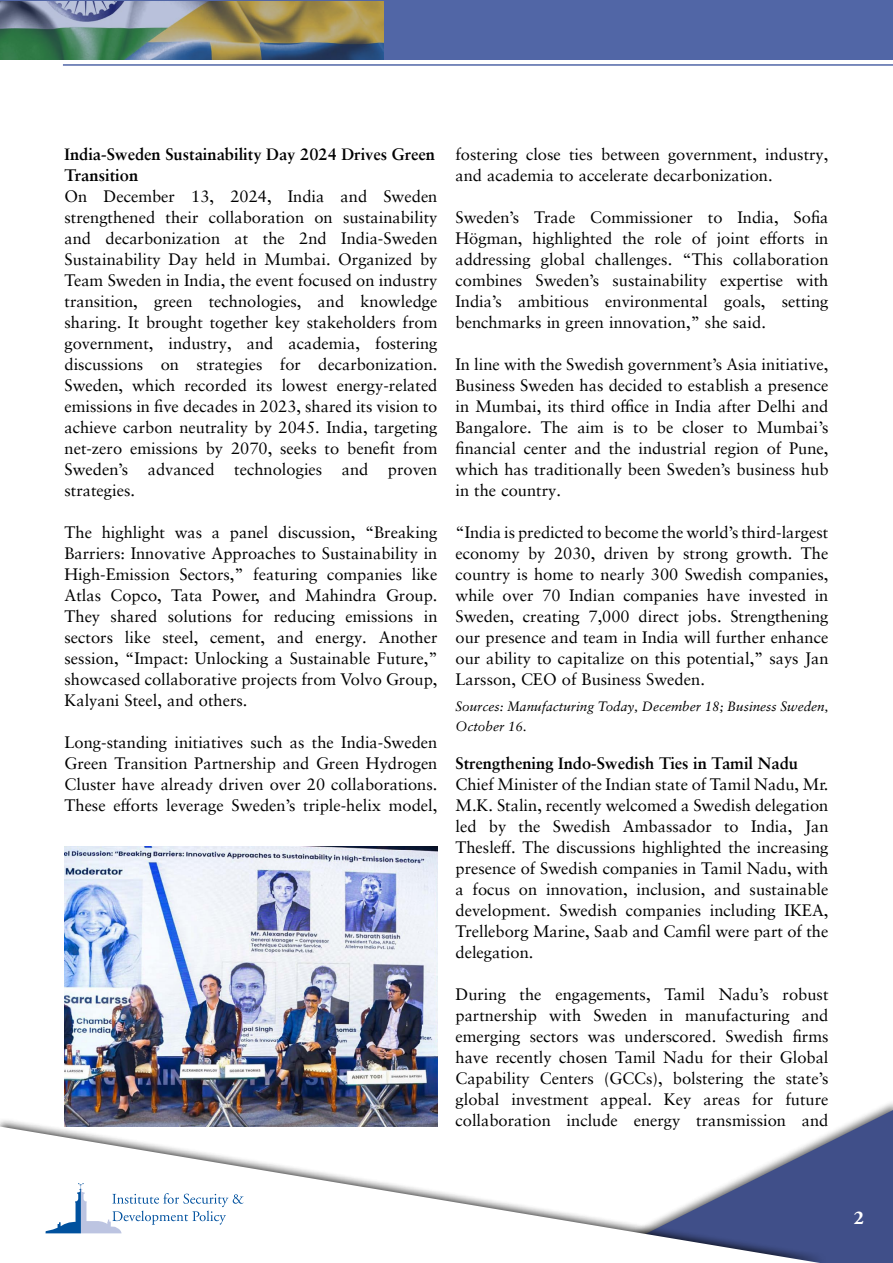
<style>
.page{position:relative;width:893px;height:1263px;background:#fff}
.page>*{position:absolute;margin:0;border:0;box-sizing:border-box;transform-origin:0 0}
.t1{font:700 19.5px "Adobe Garamond Pro";color:#fff}
.t2{font:16.5px/21px "Sabon";color:#000;text-align:justify}
.t3{font:700 16.5px/21px "Sabon";color:#000}
.t4{font:italic 13.5px/19.8px "Sabon";color:#000}
</style>
<div class="page">
<hr style="left:63px;top:64px;width:830px;height:2px;background:#5066a7">
<svg style="left:828px;top:1110px;width:65px;height:153px;background:#505e92"></svg>
<div style="left:0;top:1117px;width:828px;height:146px;background:#000;opacity:.75"></div>
<svg style="left:0;top:1126px;width:820px;height:137px"></svg>
<div style="left:0;top:0;width:893px;height:60px;background:#5166a6"></div>
<img style="left:0;top:2px;width:384px;height:58px">
<svg style="left:45px;top:1183px;width:199px;height:50px"></svg>
<img style="left:64px;top:846px;width:373px;height:280px">
<p class="t3" style="left:64px;top:143px;width:372px">India-Sweden Sustainability Day 2024 Drives Green<br>Transition</p>
<p class="t2" style="left:64px;top:185px;width:374px">On December 13, 2024, India and Sweden strengthened their collaboration on sustainability and decarbonization at the 2nd India-Sweden Sustainability Day held in Mumbai. Organized by Team Sweden in India, the event focused on industry transition, green technologies, and knowledge sharing. It brought together key stakeholders from government, industry, and academia, fostering discussions on strategies for decarbonization.<br>Sweden, which recorded its lowest energy-related emissions in five decades in 2023, shared its vision to achieve carbon neutrality by 2045. India, targeting net-zero emissions by 2070, seeks to benefit from Sweden’s advanced technologies and proven strategies.</p>
<p class="t2" style="left:64px;top:521px;width:374px">The highlight was a panel discussion, “Breaking Barriers: Innovative Approaches to Sustainability in High-Emission Sectors,” featuring companies like Atlas Copco, Tata Power, and Mahindra Group.<br>They shared solutions for reducing emissions in sectors like steel, cement, and energy. Another session, “Impact: Unlocking a Sustainable Future,” showcased collaborative projects from Volvo Group, Kalyani Steel, and others.</p>
<p class="t2" style="left:64px;top:731px;width:374px">Long-standing initiatives such as the India-Sweden Green Transition Partnership and Green Hydrogen Cluster have already driven over 20 collaborations.<br>These efforts leverage Sweden’s triple-helix model,</p>
<p class="t2" style="left:455px;top:143px;width:374px">fostering close ties between government, industry, and academia to accelerate decarbonization.</p>
<p class="t2" style="left:455px;top:206px;width:374px">Sweden’s Trade Commissioner to India, Sofia Högman, highlighted the role of joint efforts in addressing global challenges. “This collaboration combines Sweden’s sustainability expertise with India’s ambitious environmental goals, setting benchmarks in green innovation,” she said.</p>
<p class="t2" style="left:455px;top:353px;width:374px">In line with the Swedish government’s Asia initiative, Business Sweden has decided to establish a presence in Mumbai, its third office in India after Delhi and Bangalore. The aim is to be closer to Mumbai’s financial center and the industrial region of Pune, which has traditionally been Sweden’s business hub in the country.</p>
<p class="t2" style="left:455px;top:521px;width:374px">“India is predicted to become the world’s third-largest economy by 2030, driven by strong growth. The country is home to nearly 300 Swedish companies, while over 70 Indian companies have invested in Sweden, creating 7,000 direct jobs. Strengthening our presence and team in India will further enhance our ability to capitalize on this potential,” says Jan Larsson, CEO of Business Sweden.</p>
<p class="t4" style="left:455px;top:696px;width:374px">Sources: Manufacturing Today, December 18; Business Sweden,<br>October 16.</p>
<p class="t3" style="left:455px;top:752px;width:344px">Strengthening Indo-Swedish Ties in Tamil Nadu</p>
<p class="t2" style="left:455px;top:773px;width:374px">Chief Minister of the Indian state of Tamil Nadu, Mr.<br>M.K. Stalin, recently welcomed a Swedish delegation led by the Swedish Ambassador to India, Jan Thesleff. The discussions highlighted the increasing presence of Swedish companies in Tamil Nadu, with a focus on innovation, inclusion, and sustainable development. Swedish companies including IKEA, Trelleborg Marine, Saab and Camfil were part of the delegation.</p>
<p class="t2" style="left:455px;top:983px;width:374px">During the engagements, Tamil Nadu’s robust partnership with Sweden in manufacturing and emerging sectors was underscored. Swedish firms have recently chosen Tamil Nadu for their Global Capability Centers (GCCs), bolstering the state’s global investment appeal. Key areas for future collaboration include energy transmission and</p>
<p class="t1" style="left:854px;top:1206px;width:12px">2</p>
</div>
